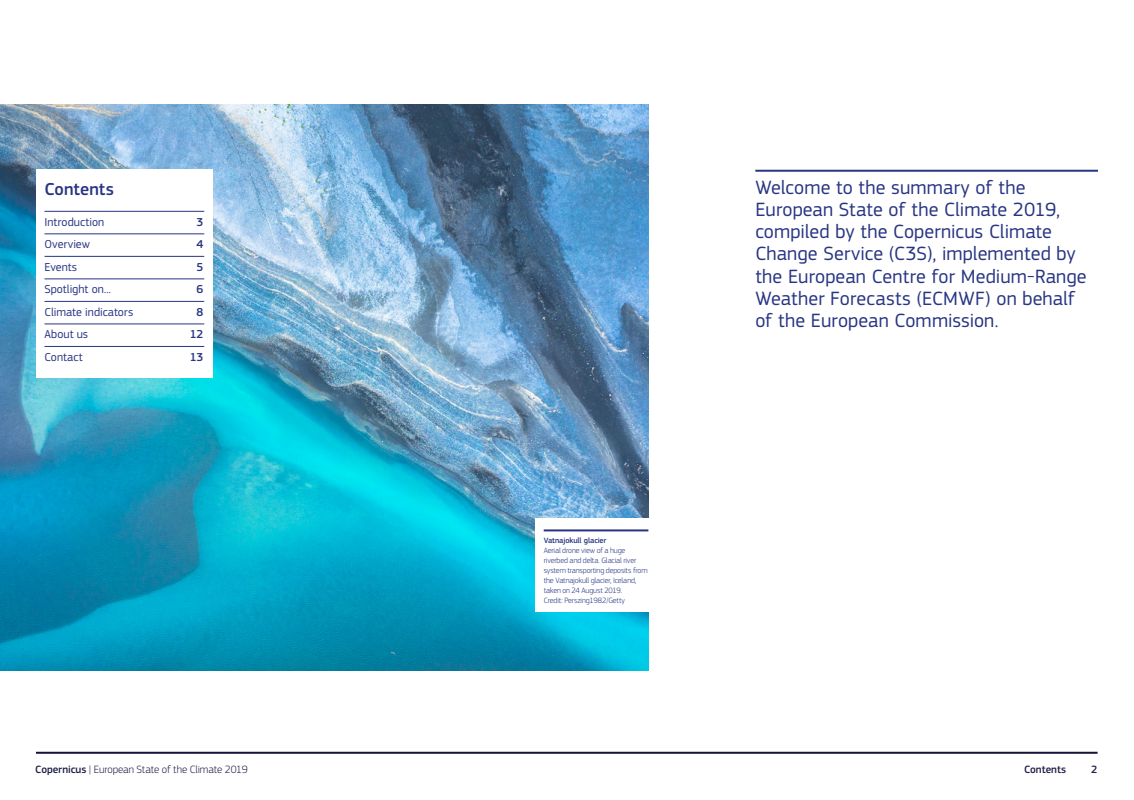
<style>
.page{position:relative;width:1134px;height:800px;background:#fff}
.page>*{position:absolute;margin:0;border:0;box-sizing:border-box;transform-origin:0 0}
.t1{font:20px/22px "EC Square Sans Pro";letter-spacing:.005em;color:#283583}
.t2{font:500 18px "EC Square Sans Pro";color:#283583}
.t3{font:12px "EC Square Sans Pro";color:#283583}
.t4{font:500 12px "EC Square Sans Pro";color:#283583}
.t5{font:300 11px "EC Square Sans Pro";letter-spacing:-.01em;color:#212048}
.t6{font:500 11px "EC Square Sans Pro";letter-spacing:-.005em;color:#212048}
.t7{font:300 8px/10px "EC Square Sans Pro";letter-spacing:-.015em;color:#283583}
.t8{font:500 8px "EC Square Sans Pro";letter-spacing:-.015em;color:#283583}
.s1{font-weight:500}
</style>
<div class="page">
<hr style="left:36px;top:751px;width:1061px;height:2px;background:#14133b">
<img style="left:0;top:104px;width:648px;height:566px">
<div style="left:36px;top:170px;width:177px;height:207px;background:#fff"></div>
<hr style="left:45px;top:211px;width:159px;height:1px;background:#283583">
<hr style="left:45px;top:233px;width:159px;height:1px;background:#283583">
<hr style="left:45px;top:256px;width:159px;height:1px;background:#283583">
<hr style="left:45px;top:278px;width:159px;height:1px;background:#283583">
<hr style="left:45px;top:301px;width:159px;height:1px;background:#283583">
<hr style="left:45px;top:324px;width:159px;height:1px;background:#283583">
<hr style="left:45px;top:346px;width:159px;height:1px;background:#283583">
<div style="left:535px;top:518px;width:113px;height:93px;background:#fff"></div>
<hr style="left:544px;top:529px;width:104px;height:2px;background:#283583">
<hr style="left:755px;top:170px;width:343px;height:2px;background:#283583">
<p class="t2" style="left:45px;top:178px;width:71px">Contents</p>
<p class="t3" style="left:45px;top:214px;width:61px">Introduction</p>
<p class="t4" style="left:197px;top:214px;width:8px">3</p>
<p class="t3" style="left:45px;top:237px;width:47px">Overview</p>
<p class="t4" style="left:197px;top:237px;width:8px">4</p>
<p class="t3" style="left:45px;top:259px;width:34px">Events</p>
<p class="t4" style="left:197px;top:259px;width:8px">5</p>
<p class="t3" style="left:45px;top:282px;width:68px">Spotlight on...</p>
<p class="t4" style="left:197px;top:282px;width:8px">6</p>
<p class="t3" style="left:45px;top:304px;width:90px">Climate indicators</p>
<p class="t4" style="left:197px;top:304px;width:8px">8</p>
<p class="t3" style="left:45px;top:327px;width:45px">About us</p>
<p class="t4" style="left:190px;top:327px;width:15px">12</p>
<p class="t3" style="left:45px;top:349px;width:40px">Contact</p>
<p class="t4" style="left:190px;top:349px;width:15px">13</p>
<p class="t8" style="left:544px;top:535px;width:64px">Vatnajokull glacier</p>
<p class="t7" style="left:544px;top:545px;width:105px">Aerial drone view of a huge riverbed and delta. Glacial river system transporting deposits from the Vatnajokull glacier, Iceland, taken on 24 August 2019.<br>Credit: Perszing1982/Getty</p>
<p class="t1" style="left:755px;top:177px;width:333px">Welcome to the summary of the European State of the Climate 2019, compiled by the Copernicus Climate Change Service (C3S), implemented by the European Centre for Medium-Range Weather Forecasts (ECMWF) on behalf of the European Commission.</p>
<p class="t5" style="left:35px;top:763px;width:214px"><span class="s1">Copernicus</span> | European State of the Climate 2019</p>
<p class="t6" style="left:1024px;top:763px;width:44px">Contents</p>
<p class="t6" style="left:1091px;top:763px;width:8px">2</p>
</div>
